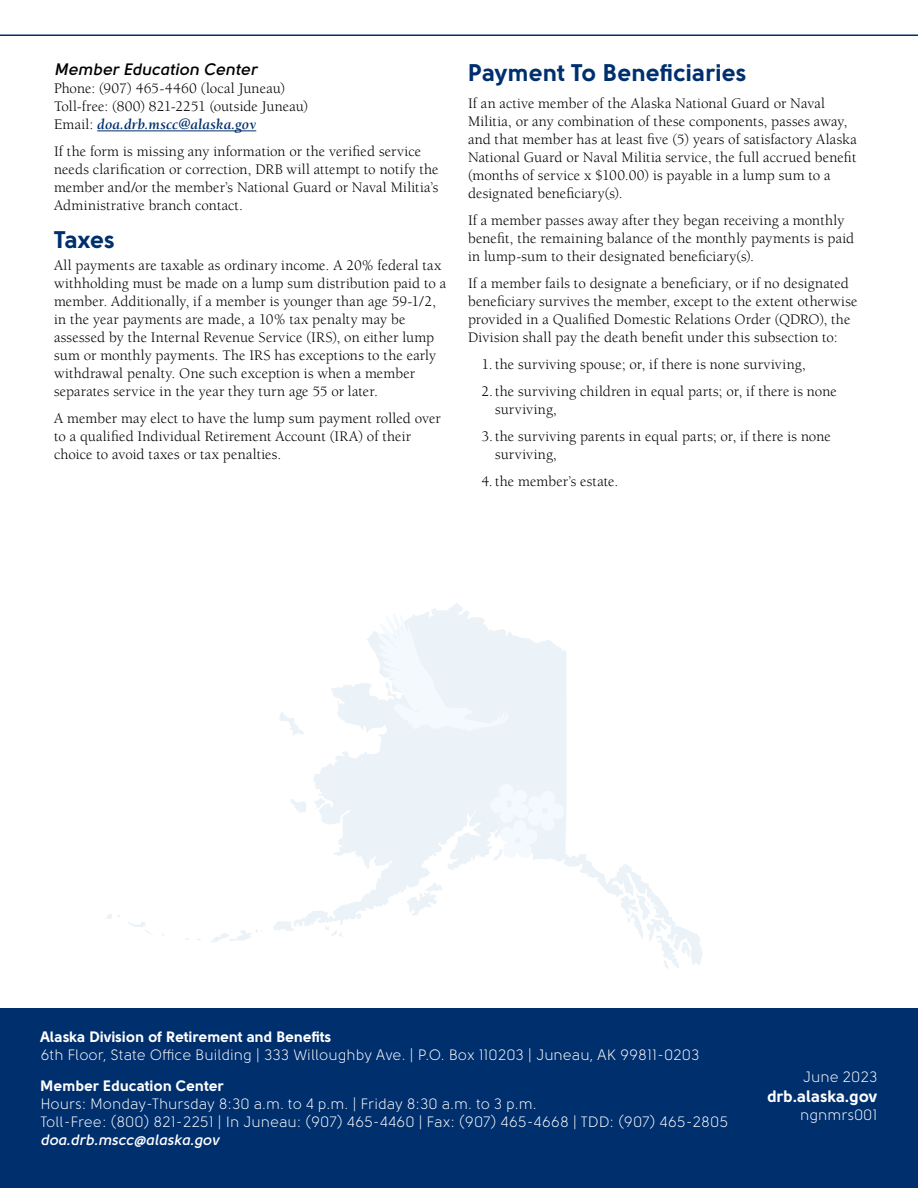
<style>
.page{position:relative;width:918px;height:1188px;background:#fff}
.page>*{position:absolute;margin:0;border:0;box-sizing:border-box;transform-origin:0 0}
.Brochure_Body_text_1{font:24px "Solomon Sans Bold";color:#002f6e}
.Brochure_subhead_1{font:24px "Solomon Sans Bold";letter-spacing:-.005em;color:#002f6e}
.Brochure_subhead_3{font:16.5px "Solomon Sans Semi Bold Italic";color:#000}
.t1{font:16.5px "Solomon Sans Bold";color:#fff}
.Brochure_Body_text_1-2{font:15px/18px "Berkeley Std";letter-spacing:.005em;color:#000}
.t2{font:15px/18px "Solomon Sans Book";color:#fff}
.t3{font:15px "Solomon Sans Bold";color:#fff}
.t4{font:15px "Solomon Sans Semi Bold Italic";color:#fff}
.s1{font-weight:700;font-style:italic;color:#002f6e}
</style>
<div class="page">
<div style="left:0;top:1008px;width:918px;height:180px;background:#002f6e"></div>
<hr style="left:0;top:34px;width:918px;height:2px;background:#002f6e">
<svg style="left:294px;top:603px;width:409px;height:362px"></svg>
<svg style="left:105px;top:914px;width:7px;height:5px"></svg>
<svg style="left:128px;top:922px;width:24px;height:13px"></svg>
<svg style="left:211px;top:929px;width:51px;height:13px"></svg>
<svg style="left:273px;top:921px;width:21px;height:10px"></svg>
<svg style="left:325px;top:925px;width:18px;height:13px"></svg>
<svg style="left:290px;top:799px;width:17px;height:14px"></svg>
<svg style="left:314px;top:798px;width:11px;height:11px"></svg>
<svg style="left:279px;top:711px;width:25px;height:24px"></svg>
<svg style="left:406px;top:882px;width:37px;height:34px"></svg>
<svg style="left:620px;top:893px;width:70px;height:76px"></svg>
<svg style="left:377px;top:611px;width:132px;height:122px"></svg>
<svg style="left:490px;top:783px;width:76px;height:78px"></svg>
<hr style="left:97px;top:130px;width:159px;height:1px;background:#002f6e">
<p class="Brochure_subhead_3" style="left:54px;top:60px;width:205px">Member Education Center</p>
<p class="Brochure_Body_text_1-2" style="left:54px;top:80px;width:256px">Phone: (907) 465-4460 (local Juneau)<br>Toll-free: (800) 821-2251 (outside Juneau)<br>Email: <span class="s1">doa.drb.mscc@alaska.gov</span></p>
<p class="Brochure_Body_text_1-2" style="left:54px;top:143px;width:386px">If the form is missing any information or the verified service needs clarification or correction, DRB will attempt to notify the member and/or the member’s National Guard or Naval Militia’s Administrative branch contact.</p>
<p class="Brochure_subhead_1" style="left:54px;top:225px;width:62px">Taxes</p>
<p class="Brochure_Body_text_1-2" style="left:54px;top:257px;width:394px">All payments are taxable as ordinary income. A 20% federal tax withholding must be made on a lump sum distribution paid to a member. Additionally, if a member is younger than age 59-1/2, in the year payments are made, a 10% tax penalty may be assessed by the Internal Revenue Service (IRS), on either lump sum or monthly payments. The IRS has exceptions to the early withdrawal penalty. One such exception is when a member separates service in the year they turn age 55 or later.</p>
<p class="Brochure_Body_text_1-2" style="left:54px;top:410px;width:388px">A member may elect to have the lump sum payment rolled over to a qualified Individual Retirement Account (IRA) of their choice to avoid taxes or tax penalties.</p>
<p class="Brochure_Body_text_1" style="left:468px;top:58px;width:280px">Payment To Beneficiaries</p>
<p class="Brochure_Body_text_1-2" style="left:468px;top:95px;width:390px">If an active member of the Alaska National Guard or Naval Militia, or any combination of these components, passes away, and that member has at least five (5) years of satisfactory Alaska National Guard or Naval Militia service, the full accrued benefit (months of service x $100.00) is payable in a lump sum to a designated beneficiary(s).</p>
<p class="Brochure_Body_text_1-2" style="left:468px;top:212px;width:388px">If a member passes away after they began receiving a monthly benefit, the remaining balance of the monthly payments is paid in lump-sum to their designated beneficiary(s).</p>
<p class="Brochure_Body_text_1-2" style="left:468px;top:275px;width:391px">If a member fails to designate a beneficiary, or if no designated beneficiary survives the member, except to the extent otherwise provided in a Qualified Domestic Relations Order (QDRO), the Division shall pay the death benefit under this subsection to:</p>
<p class="Brochure_Body_text_1-2" style="left:482px;top:356px;width:326px">1. the surviving spouse; or, if there is none surviving,</p>
<p class="Brochure_Body_text_1-2" style="left:495px;top:383px;width:343px;text-indent:-14px">2.the surviving children in equal parts; or, if there is none surviving,</p>
<p class="Brochure_Body_text_1-2" style="left:495px;top:428px;width:337px;text-indent:-14px">3.the surviving parents in equal parts; or, if there is none surviving,</p>
<p class="Brochure_Body_text_1-2" style="left:482px;top:473px;width:138px">4. the member’s estate.</p>
<p class="t3" style="left:40px;top:1028px;width:292px">Alaska Division of Retirement and Benefits</p>
<p class="t2" style="left:40px;top:1046px;width:661px">6th Floor, State Office Building | 333 Willoughby Ave. | P.O. Box 110203 | Juneau, AK 99811-0203</p>
<p class="t3" style="left:40px;top:1077px;width:185px">Member Education Center</p>
<p class="t2" style="left:40px;top:1095px;width:689px">Hours: Monday-Thursday 8:30 a.m. to 4 p.m. | Friday 8:30 a.m. to 3 p.m.<br>Toll-Free: (800) 821-2251 | In Juneau: (907) 465-4460 | Fax: (907) 465-4668 | TDD: (907) 465-2805</p>
<p class="t4" style="left:40px;top:1131px;width:180px">doa.drb.mscc@alaska.gov</p>
<p class="t2" style="left:803px;top:1068px;width:76px">June 2023</p>
<p class="t1" style="left:767px;top:1086px;width:112px">drb.alaska.gov</p>
<p class="t2" style="left:800px;top:1106px;width:79px">ngnmrs001</p>
</div>
